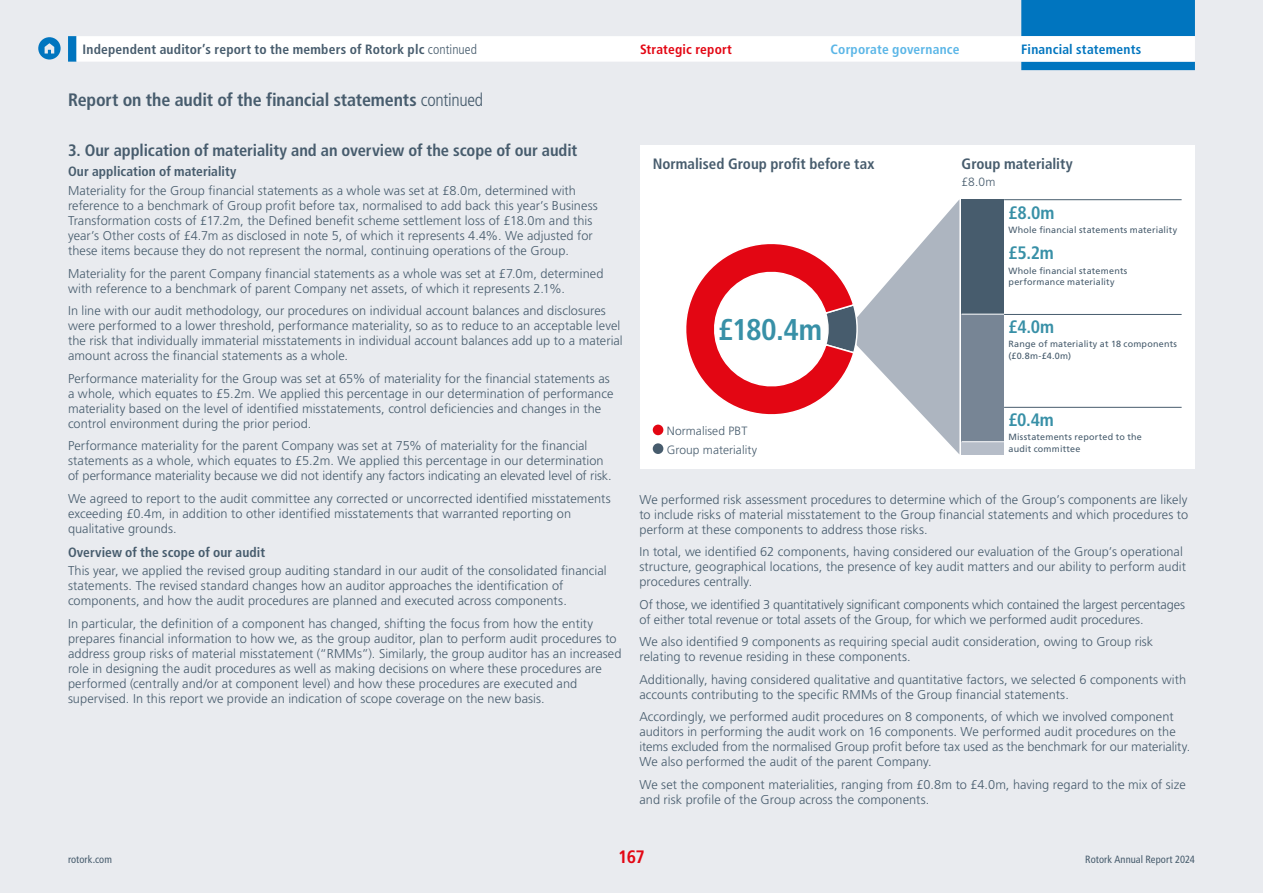
<style>
.page{position:relative;width:1263px;height:893px;background:#e9ebef}
.page>*{position:absolute;margin:0;border:0;box-sizing:border-box;transform-origin:0 0}
.t1{font:700 condensed 30px "Frutiger LT Pro";color:#3890a7}
.t2{font:700 condensed 18px "Frutiger LT Pro";letter-spacing:-.01em;color:#475c6d}
.t3{font:700 condensed 18px "Frutiger LT Pro";color:#3890a7}
.t4{font:700 condensed 18px "Frutiger LT Pro";color:#e30613}
.t5{font:700 condensed 16.5px "Frutiger LT Pro";letter-spacing:-.005em;color:#475c6d}
.t6{font:700 condensed 15px "Frutiger LT Pro";color:#475c6d}
.t7{font:700 condensed 13.5px "Frutiger LT Pro";letter-spacing:.01em;color:#475c6d}
.t8{font:700 condensed 13.5px "Frutiger LT Pro";letter-spacing:.015em;color:#5bb6e7}
.t9{font:700 condensed 13.5px "Frutiger LT Pro";letter-spacing:.015em;color:#0075bf}
.t10{font:700 condensed 13.5px "Frutiger LT Pro";letter-spacing:.015em;color:#e30613}
.t11{font:300 12.75px/15px "Frutiger LT Pro";letter-spacing:.005em;color:#475c6d}
.t12{font:300 12px/18.8px "Frutiger LT Pro";letter-spacing:.005em;color:#475c6d}
.t13{font:condensed 10.5px "Frutiger LT Pro";letter-spacing:.005em;color:#475c6d}
.t14{font:9px/11.2px "Frutiger LT Pro";letter-spacing:.02em;color:#475c6d}
.s1{font-weight:300}
</style>
<div class="page">
<div style="left:640px;top:145px;width:555px;height:324px;background:#fff"></div>
<div style="left:653px;top:425px;width:10px;height:10px;background:#e30613;border-radius:50%"></div>
<div style="left:653px;top:443px;width:10px;height:11px;background:#475c6d;border-radius:50%"></div>
<div style="left:961px;top:199px;width:43px;height:115px;background:#475c6d"></div>
<div style="left:961px;top:314px;width:43px;height:128px;background:#778595"></div>
<div style="left:961px;top:442px;width:43px;height:12px;background:#b6bdc8"></div>
<hr style="left:961px;top:314px;width:43px;height:1px;background:#fff">
<hr style="left:961px;top:441px;width:43px;height:1px;background:#fff">
<hr style="left:1004px;top:314px;width:177px;height:1px;background:#475c6d">
<hr style="left:1004px;top:199px;width:177px;height:1px;background:#475c6d">
<hr style="left:1004px;top:407px;width:177px;height:1px;background:#475c6d">
<svg style="left:686px;top:200px;width:273px;height:254px"></svg>
<svg style="left:68px;top:0;width:1127px;height:70px"></svg>
<div style="left:77px;top:36px;width:1118px;height:26px;background:#fff"></div>
<svg style="left:38px;top:37px;width:23px;height:23px"></svg>
<p class="t7" style="left:83px;top:41px;width:396px">Independent auditor’s report to the members of Rotork plc <span class="s1">continued</span></p>
<p class="t10" style="left:640px;top:41px;width:94px">Strategic report</p>
<p class="t8" style="left:831px;top:41px;width:130px">Corporate governance</p>
<p class="t9" style="left:1021px;top:41px;width:121px">Financial statements</p>
<h2 class="t2" style="left:68px;top:89px;width:417px">Report on the audit of the financial statements <span class="s1">continued</span></h2>
<p class="t5" style="left:68px;top:141px;width:511px">3. Our application of materiality and an overview of the scope of our audit</p>
<p class="t7" style="left:68px;top:164px;width:170px">Our application of materiality</p>
<p class="t11" style="left:68px;top:183px;width:531px">Materiality for the Group financial statements as a whole was set at £8.0m, determined with reference to a benchmark of Group profit before tax, normalised to add back this year’s Business Transformation costs of £17.2m, the Defined benefit scheme settlement loss of £18.0m and this year’s Other costs of £4.7m as disclosed in note 5, of which it represents 4.4%. We adjusted for these items because they do not represent the normal, continuing operations of the Group.</p>
<p class="t11" style="left:68px;top:266px;width:537px">Materiality for the parent Company financial statements as a whole was set at £7.0m, determined with reference to a benchmark of parent Company net assets, of which it represents 2.1%.</p>
<p class="t11" style="left:68px;top:303px;width:556px">In line with our audit methodology, our procedures on individual account balances and disclosures were performed to a lower threshold, performance materiality, so as to reduce to an acceptable level the risk that individually immaterial misstatements in individual account balances add up to a material amount across the financial statements as a whole.</p>
<p class="t11" style="left:68px;top:371px;width:547px">Performance materiality for the Group was set at 65% of materiality for the financial statements as a whole, which equates to £5.2m. We applied this percentage in our determination of performance materiality based on the level of identified misstatements, control deficiencies and changes in the control environment during the prior period.</p>
<p class="t11" style="left:68px;top:438px;width:545px">Performance materiality for the parent Company was set at 75% of materiality for the financial statements as a whole, which equates to £5.2m. We applied this percentage in our determination of performance materiality because we did not identify any factors indicating an elevated level of risk.</p>
<p class="t11" style="left:68px;top:491px;width:544px">We agreed to report to the audit committee any corrected or uncorrected identified misstatements exceeding £0.4m, in addition to other identified misstatements that warranted reporting on qualitative grounds.</p>
<p class="t7" style="left:68px;top:544px;width:199px">Overview of the scope of our audit</p>
<p class="t11" style="left:68px;top:564px;width:540px">This year, we applied the revised group auditing standard in our audit of the consolidated financial statements. The revised standard changes how an auditor approaches the identification of components, and how the audit procedures are planned and executed across components.</p>
<p class="t11" style="left:68px;top:616px;width:555px">In particular, the definition of a component has changed, shifting the focus from how the entity prepares financial information to how we, as the group auditor, plan to perform audit procedures to address group risks of material misstatement (“RMMs”). Similarly, the group auditor has an increased role in designing the audit procedures as well as making decisions on where these procedures are performed (centrally and/or at component level) and how these procedures are executed and supervised. In this report we provide an indication of scope coverage on the new basis.</p>
<p class="t6" style="left:653px;top:155px;width:223px">Normalised Group profit before tax</p>
<p class="t6" style="left:961px;top:155px;width:113px">Group materiality</p>
<p class="t12" style="left:961px;top:173px;width:35px">£8.0m</p>
<h1 class="t1" style="left:718px;top:311px;width:105px">£180.4m</h1>
<p class="t12" style="left:667px;top:422px;width:92px">Normalised PBT<br>Group materiality</p>
<h2 class="t3" style="left:1008px;top:202px;width:47px">£8.0m</h2>
<p class="t14" style="left:1008px;top:225px;width:170px">Whole financial statements materiality</p>
<h2 class="t3" style="left:1008px;top:242px;width:47px">£5.2m</h2>
<p class="t14" style="left:1008px;top:265px;width:120px">Whole financial statements performance materiality</p>
<h2 class="t3" style="left:1008px;top:316px;width:47px">£4.0m</h2>
<p class="t14" style="left:1008px;top:339px;width:170px">Range of materiality at 18 components (£0.8m-£4.0m)</p>
<h2 class="t3" style="left:1008px;top:409px;width:47px">£0.4m</h2>
<p class="t14" style="left:1008px;top:432px;width:135px">Misstatements reported to the audit committee</p>
<p class="t11" style="left:639px;top:492px;width:550px;text-align:justify">We performed risk assessment procedures to determine which of the Group’s components are likely to include risks of material misstatement to the Group financial statements and which procedures to perform at these components to address those risks.</p>
<p class="t11" style="left:639px;top:545px;width:548px">In total, we identified 62 components, having considered our evaluation of the Group’s operational structure, geographical locations, the presence of key audit matters and our ability to perform audit procedures centrally.</p>
<p class="t11" style="left:639px;top:597px;width:547px">Of those, we identified 3 quantitatively significant components which contained the largest percentages of either total revenue or total assets of the Group, for which we performed audit procedures.</p>
<p class="t11" style="left:639px;top:635px;width:515px">We also identified 9 components as requiring special audit consideration, owing to Group risk relating to revenue residing in these components.</p>
<p class="t11" style="left:639px;top:672px;width:548px">Additionally, having considered qualitative and quantitative factors, we selected 6 components with accounts contributing to the specific RMMs of the Group financial statements.</p>
<p class="t11" style="left:639px;top:710px;width:552px">Accordingly, we performed audit procedures on 8 components, of which we involved component auditors in performing the audit work on 16 components. We performed audit procedures on the items excluded from the normalised Group profit before tax used as the benchmark for our materiality.<br>We also performed the audit of the parent Company.</p>
<p class="t11" style="left:639px;top:777px;width:548px">We set the component materialities, ranging from £0.8m to £4.0m, having regard to the mix of size and risk profile of the Group across the components.</p>
<p class="t13" style="left:68px;top:853px;width:46px">rotork.com</p>
<h2 class="t4" style="left:618px;top:846px;width:28px">167</h2>
<p class="t13" style="left:1085px;top:853px;width:111px">Rotork Annual Report 2024</p>
</div>
